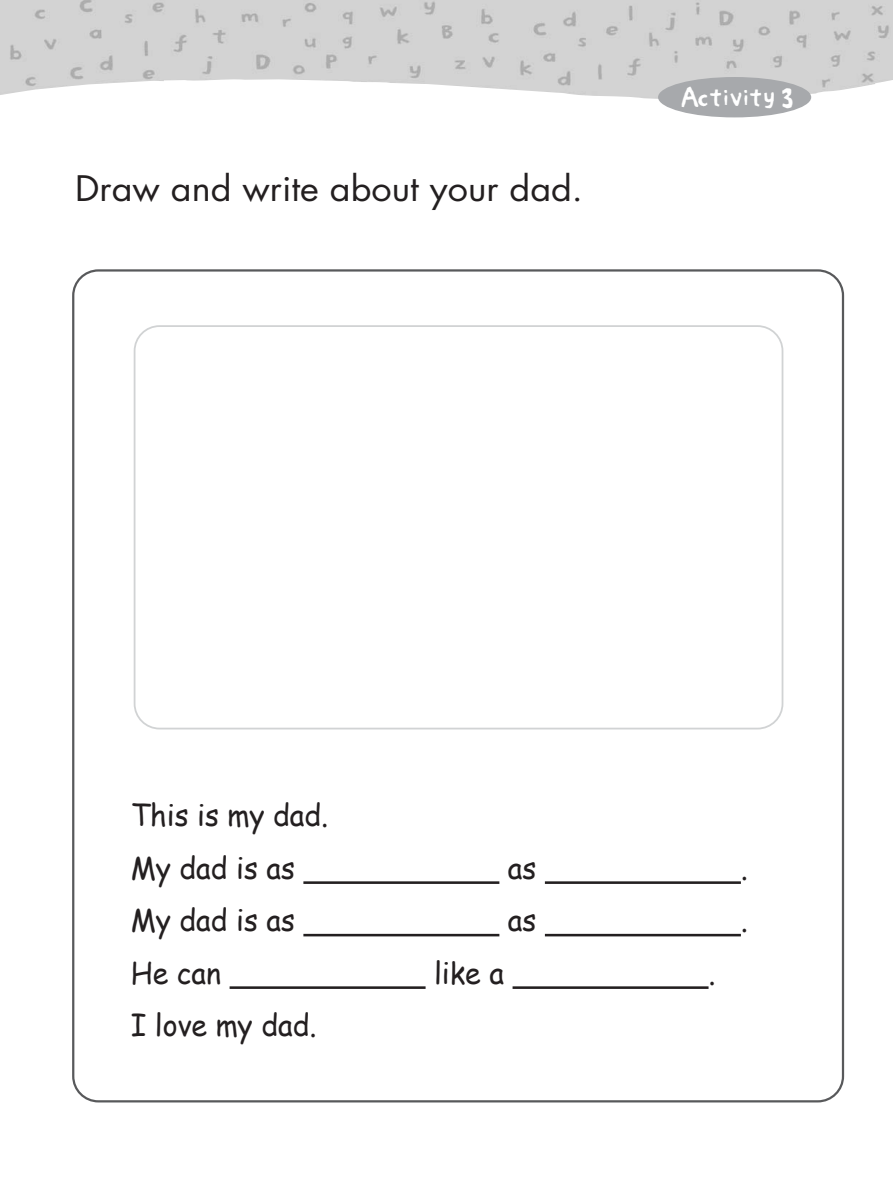
<style>
.page{position:relative;width:893px;height:1182px;background:#fff}
.page>*{position:absolute;margin:0;border:0;box-sizing:border-box;transform-origin:0 0}
.t1{font:34.2px "Futura";color:#231f20;scale:1.05 1}
.t2{font:30px/52.5px "Comic Sans MS";color:#231f20;scale:.95 1}
.t3{font:25.5px "Lucy Cousins";color:#fff;scale:.95 1}
</style>
<div class="page">
<img style="left:0;top:0;width:892px;height:101px">
<div style="left:658px;top:77px;width:153px;height:40px;background:#a7a9ac;border-radius:50%"></div>
<div style="left:134px;top:325px;width:649px;height:404px;border:2px solid #d1d3d4;border-radius:25px"></div>
<hr style="left:303px;top:881px;width:196px;height:3px;background:#231f20">
<hr style="left:545px;top:881px;width:195px;height:3px;background:#231f20">
<hr style="left:303px;top:934px;width:196px;height:2px;background:#231f20">
<hr style="left:545px;top:934px;width:195px;height:2px;background:#231f20">
<hr style="left:229px;top:986px;width:196px;height:3px;background:#231f20">
<hr style="left:512px;top:986px;width:196px;height:3px;background:#231f20">
<p class="t1" style="left:75px;top:173px;width:485px">Draw and write about your dad.</p>
<p class="t3" style="left:680px;top:89px;width:123px">Activity 3</p>
<p class="t2" style="left:131px;top:788px;width:209px">This is my dad.<br>My dad is as</p>
<p class="t2" style="left:508px;top:840px;width:31px">as</p>
<p class="t2" style="left:131px;top:893px;width:174px">My dad is as</p>
<p class="t2" style="left:508px;top:893px;width:31px">as</p>
<p class="t2" style="left:131px;top:945px;width:96px">He can</p>
<p class="t2" style="left:434px;top:945px;width:75px">like a</p>
<p class="t2" style="left:131px;top:998px;width:197px">I love my dad.</p>
<p class="t2" style="left:708px;top:945px;width:9px">.</p>
<p class="t2" style="left:740px;top:840px;width:9px">.</p>
<p class="t2" style="left:740px;top:893px;width:9px">.</p>
</div>
